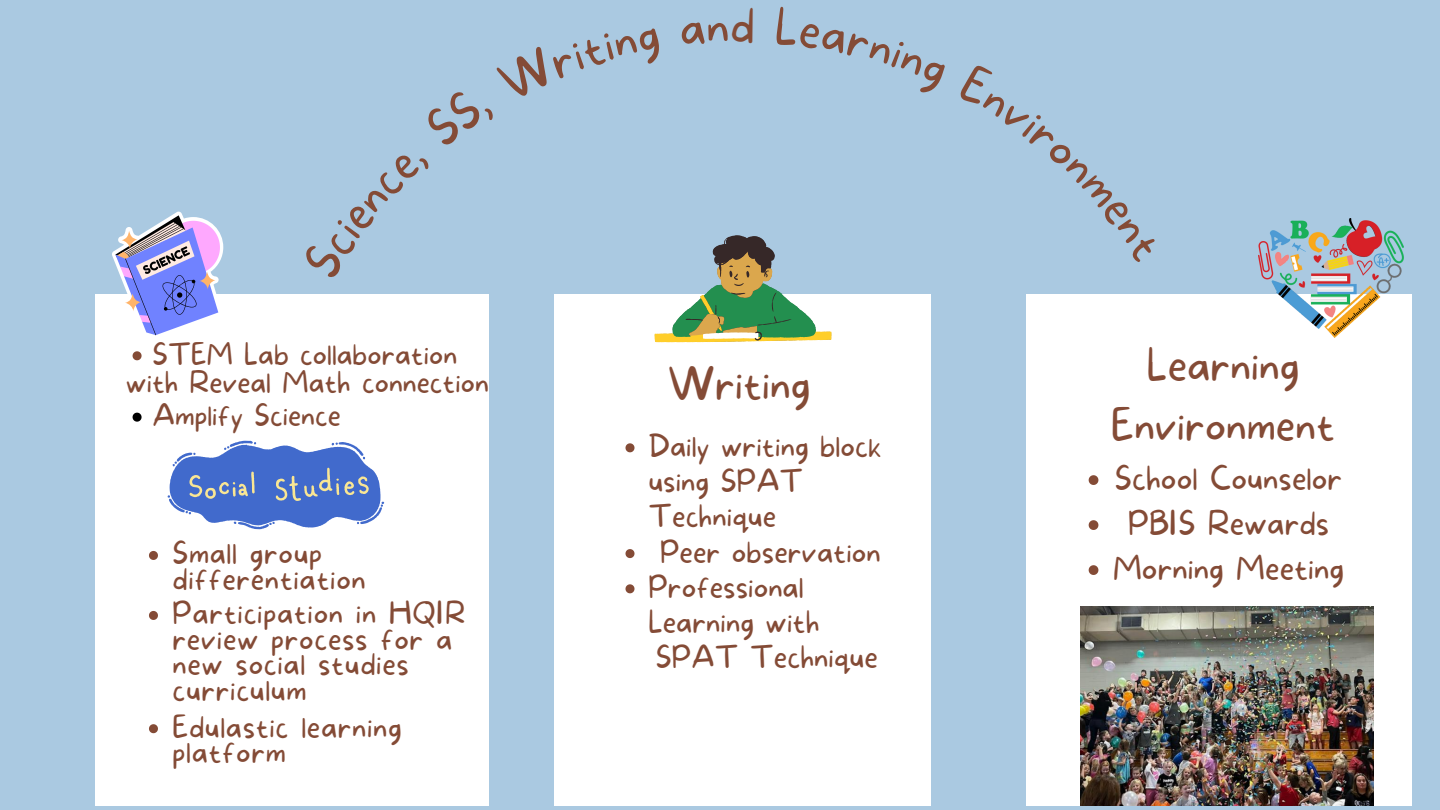
<style>
.page{position:relative;width:1440px;height:810px;background:#aac9e1}
.page>*{position:absolute;margin:0;border:0;box-sizing:border-box;transform-origin:0 0}
.t1{font:100 47.8px "More Sugar";color:#844b36}
.t2{font:100 43px "More Sugar";color:#844b36}
.t3{font:100 32px "More Sugar";color:#844b36}
.t4{font:100 29.8px/25.5px "More Sugar";letter-spacing:.02em;color:#844b36}
.t5{font:100 29.8px/35.2px "More Sugar";color:#844b36}
.t6{font:100 29px "More Sugar";color:#844b36}
</style>
<div class="page">
<div style="left:95px;top:294px;width:394px;height:512px;background:#fff"></div>
<div style="left:555px;top:294px;width:376px;height:512px;background:#fff"></div>
<div style="left:1027px;top:294px;width:385px;height:512px;background:#fff"></div>
<svg style="left:112px;top:212px;width:111px;height:124px"></svg>
<svg style="left:168px;top:441px;width:216px;height:88px"></svg>
<img style="left:1258px;top:219px;width:146px;height:119px">
<img style="left:1081px;top:607px;width:292px;height:199px">
<svg style="left:149px;top:551px;width:9px;height:9px"></svg>
<svg style="left:149px;top:611px;width:9px;height:9px"></svg>
<svg style="left:149px;top:724px;width:9px;height:9px"></svg>
<svg style="left:133px;top:351px;width:9px;height:9px"></svg>
<svg style="left:133px;top:413px;width:9px;height:9px"></svg>
<svg style="left:626px;top:443px;width:9px;height:9px"></svg>
<svg style="left:626px;top:549px;width:9px;height:9px"></svg>
<svg style="left:626px;top:584px;width:9px;height:9px"></svg>
<svg style="left:1089px;top:475px;width:9px;height:10px"></svg>
<svg style="left:1089px;top:520px;width:9px;height:10px"></svg>
<svg style="left:1089px;top:565px;width:9px;height:10px"></svg>
<svg style="left:554px;top:235px;width:278px;height:107px"></svg>
<p class="t6" style="left:153px;top:337px;width:306px">STEM Lab collaboration</p>
<p class="t6" style="left:126px;top:366px;width:365px">with Reveal Math connection</p>
<p class="t6" style="left:153px;top:398px;width:190px">Amplify Science</p>
<p class="t4" style="left:173px;top:542px;width:195px">Small group differentiation</p>
<p class="t4" style="left:173px;top:602px;width:294px">Participation in HQIR review process for a new social studies curriculum</p>
<p class="t4" style="left:173px;top:715px;width:231px">Edulastic learning platform</p>
<p class="t1" style="left:730px;top:-2px;width:26px">d</p>
<p class="t2" style="left:668px;top:359px;width:144px">Writing</p>
<p class="t5" style="left:648px;top:430px;width:235px">Daily writing block using SPAT<br>Technique</p>
<p class="t5" style="left:660px;top:535px;width:222px">Peer observation</p>
<p class="t5" style="left:648px;top:571px;width:173px">Professional<br>Learning with</p>
<p class="t5" style="left:656px;top:641px;width:223px">SPAT Technique</p>
<p class="t2" style="left:1147px;top:341px;width:154px">Learning</p>
<p class="t2" style="left:1111px;top:401px;width:225px">Environment</p>
<p class="t3" style="left:1115px;top:460px;width:229px">School Counselor</p>
<p class="t3" style="left:1128px;top:505px;width:203px">PBIS Rewards</p>
<p class="t3" style="left:1113px;top:550px;width:233px">Morning Meeting</p>
</div>
